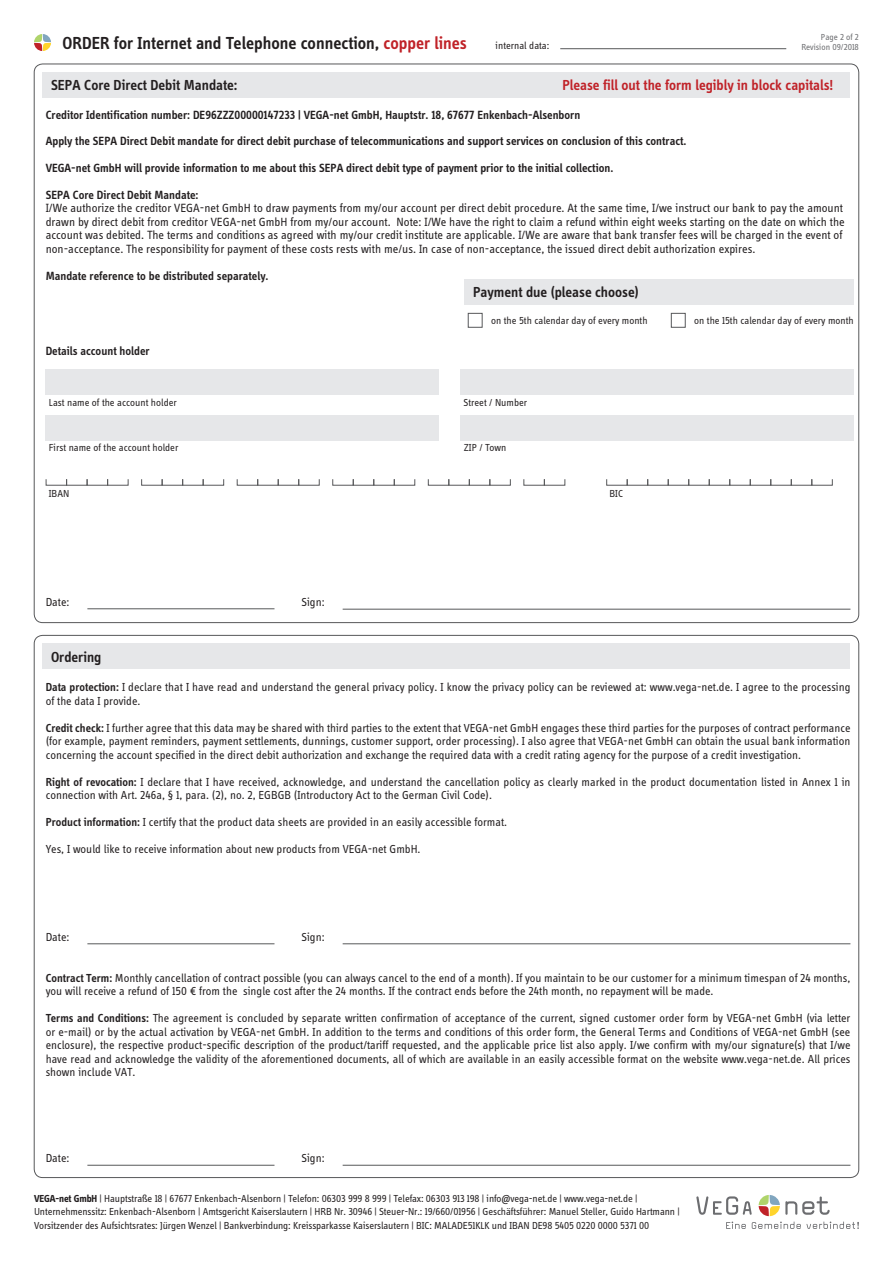
<style>
.page{position:relative;width:893px;height:1263px;background:#fff}
.page>*{position:absolute;margin:0;border:0;box-sizing:border-box;transform-origin:0 0}
.t1{font:600 18px "Info Disp";color:#231f20}
.t2{font:600 15px "Info Disp";color:#231f20}
.t3{font:600 15px "Info Disp";color:#c02228}
.t4{font:12.3px/13.5px "Info Disp";color:#231f20}
.t5{font:600 12.3px/25.3px "Info Disp";color:#231f20}
.t6{font:12px/13.5px "Info Disp";color:#231f20}
.t7{font:10.5px/13.5px "Info Disp";letter-spacing:-.01em;color:#231f20}
.t8{font:9px/9.8px "Info Disp";color:#6c6d70;text-align:right}
.s1{color:#c02228}
.s2{font-weight:600}
.s3{font-weight:700}
</style>
<div class="page">
<div style="left:43px;top:72px;width:807px;height:26px;background:#e6e7e9"></div>
<svg style="left:696px;top:1195px;width:163px;height:34px"></svg>
<svg style="left:34px;top:34px;width:17px;height:17px"></svg>
<div style="left:43px;top:644px;width:807px;height:25px;background:#e6e7e9"></div>
<hr style="left:87px;top:943px;width:187px;height:1px;background:#57585a">
<hr style="left:343px;top:943px;width:507px;height:1px;background:#57585a">
<hr style="left:87px;top:1165px;width:187px;height:1px;background:#57585a">
<hr style="left:343px;top:1165px;width:507px;height:1px;background:#57585a">
<div style="left:46px;top:370px;width:393px;height:25px;background:#e6e7e9"></div>
<div style="left:46px;top:415px;width:393px;height:26px;background:#e6e7e9"></div>
<div style="left:460px;top:370px;width:394px;height:25px;background:#e6e7e9"></div>
<div style="left:461px;top:415px;width:393px;height:26px;background:#e6e7e9"></div>
<svg style="left:45px;top:479px;width:84px;height:7px"></svg>
<svg style="left:523px;top:479px;width:43px;height:7px"></svg>
<svg style="left:141px;top:479px;width:83px;height:7px"></svg>
<svg style="left:236px;top:479px;width:84px;height:7px"></svg>
<svg style="left:332px;top:479px;width:84px;height:7px"></svg>
<svg style="left:428px;top:479px;width:83px;height:7px"></svg>
<svg style="left:606px;top:479px;width:227px;height:7px"></svg>
<div style="left:465px;top:279px;width:389px;height:26px;background:#e6e7e9"></div>
<div style="left:468px;top:313px;width:15px;height:15px;background:#fff;border:1px solid #57585a"></div>
<div style="left:671px;top:313px;width:15px;height:15px;background:#fff;border:1px solid #57585a"></div>
<hr style="left:87px;top:608px;width:187px;height:1px;background:#57585a">
<hr style="left:343px;top:609px;width:507px;height:1px;background:#57585a">
<hr style="left:560px;top:48px;width:226px;height:1px;background:#57585a">
<h1 class="t1" style="left:63px;top:33px;width:406px">ORDER for Internet and Telephone connection, <span class="s1">copper lines</span></h1>
<p class="t2" style="left:51px;top:77px;width:188px">SEPA Core Direct Debit Mandate:</p>
<p class="t7" style="left:496px;top:39px;width:55px">internal data:</p>
<p class="t8" style="left:801px;top:33px;width:59px">Page 2 of 2<br>Revision 09/2018</p>
<p class="t3" style="left:562px;top:77px;width:273px">Please fill out the form legibly in block capitals!</p>
<p class="t5" style="left:46px;top:102px;width:642px">Creditor Identification number: DE96ZZZ00000147233 | VEGA-net GmbH, Hauptstr. 18, 67677 Enkenbach-Alsenborn<br>Apply the SEPA Direct Debit mandate for direct debit purchase of telecommunications and support services on conclusion of this contract.</p>
<p class="t5" style="left:46px;top:154px;width:569px;line-height:27px">VEGA-net GmbH will provide information to me about this SEPA direct debit type of payment prior to the initial collection.<br>SEPA Core Direct Debit Mandate:</p>
<p class="t4" style="left:46px;top:201px;width:801px">I/We authorize the creditor VEGA-net GmbH to draw payments from my/our account per direct debit procedure. At the same time, I/we instruct our bank to pay the amount drawn by direct debit from creditor VEGA-net GmbH from my/our account. Note: I/We have the right to claim a refund within eight weeks starting on the date on which the account was debited. The terms and conditions as agreed with my/our credit institute are applicable. I/We are aware that bank transfer fees will be charged in the event of non-acceptance. The responsibility for payment of these costs rests with me/us. In case of non-acceptance, the issued direct debit authorization expires.</p>
<p class="t5" style="left:46px;top:263px;width:224px">Mandate reference to be distributed separately.</p>
<p class="t5" style="left:46px;top:338px;width:106px">Details account holder</p>
<p class="t7" style="left:49px;top:395px;width:129px">Last name of the account holder</p>
<p class="t7" style="left:49px;top:441px;width:131px">First name of the account holder</p>
<p class="t2" style="left:473px;top:284px;width:167px">Payment due (please choose)</p>
<p class="t7" style="left:491px;top:314px;width:158px">on the 5th calendar day of every month</p>
<p class="t7" style="left:694px;top:314px;width:161px">on the 15th calendar day of every month</p>
<p class="t7" style="left:463px;top:395px;width:65px">Street / Number</p>
<p class="t7" style="left:464px;top:441px;width:44px">ZIP / Town</p>
<p class="t7" style="left:49px;top:486px;width:22px">IBAN</p>
<p class="t7" style="left:609px;top:486px;width:15px">BIC</p>
<p class="t6" style="left:46px;top:595px;width:25px">Date:</p>
<p class="t6" style="left:301px;top:595px;width:25px">Sign:</p>
<p class="t2" style="left:51px;top:648px;width:52px">Ordering</p>
<p class="t6" style="left:46px;top:680px;width:806px"><span class="s2">Data protection:</span> I declare that I have read and understand the general privacy policy. I know the privacy policy can be reviewed at: www.vega-net.de. I agree to the processing of the data I provide.</p>
<p class="t6" style="left:46px;top:721px;width:806px;text-align:justify"><span class="s2">Credit check:</span> I further agree that this data may be shared with third parties to the extent that VEGA-net GmbH engages these third parties for the purposes of contract performance (for example, payment reminders, payment settlements, dunnings, customer support, order processing). I also agree that VEGA-net GmbH can obtain the usual bank information concerning the account specified in the direct debit authorization and exchange the required data with a credit rating agency for the purpose of a credit investigation.</p>
<p class="t6" style="left:46px;top:775px;width:806px"><span class="s2">Right of revocation:</span> I declare that I have received, acknowledge, and understand the cancellation policy as clearly marked in the product documentation listed in Annex 1 in connection with Art. 246a, § 1, para. (2), no. 2, EGBGB (Introductory Act to the German Civil Code).</p>
<p class="t6" style="left:46px;top:815px;width:463px"><span class="s2">Product information:</span> I certify that the product data sheets are provided in an easily accessible format.</p>
<p class="t6" style="left:46px;top:842px;width:376px">Yes, I would like to receive information about new products from VEGA-net GmbH.</p>
<p class="t6" style="left:46px;top:930px;width:25px">Date:</p>
<p class="t6" style="left:301px;top:930px;width:25px">Sign:</p>
<p class="t6" style="left:46px;top:971px;width:806px"><span class="s2">Contract Term:</span> Monthly cancellation of contract possible (you can always cancel to the end of a month). If you maintain to be our customer for a minimum timespan of 24 months, you will receive a refund of 150 € from the single cost after the 24 months. If the contract ends before the 24th month, no repayment will be made.</p>
<p class="t6" style="left:46px;top:1011px;width:806px;text-align:justify"><span class="s2">Terms and Conditions:</span> The agreement is concluded by separate written confirmation of acceptance of the current, signed customer order form by VEGA-net GmbH (via letter or e-mail) or by the actual activation by VEGA-net GmbH. In addition to the terms and conditions of this order form, the General Terms and Conditions of VEGA-net GmbH (see enclosure), the respective product-specific description of the product/tariff requested, and the applicable price list also apply. I/we confirm with my/our signature(s) that I/we have read and acknowledge the validity of the aforementioned documents, all of which are available in an easily accessible format on the website www.vega-net.de. All prices shown include VAT.</p>
<p class="t6" style="left:46px;top:1152px;width:25px">Date:</p>
<p class="t6" style="left:301px;top:1152px;width:25px">Sign:</p>
<p class="t7" style="left:34px;top:1192px;width:647px"><span class="s3">VEGA-net GmbH</span> | Hauptstraße 18 | 67677 Enkenbach-Alsenborn | Telefon: 06303 999 8 999 | Telefax: 06303 913 198 | info@vega-net.de | www.vega-net.de |<br>Unternehmenssitz: Enkenbach-Alsenborn | Amtsgericht Kaiserslautern | HRB Nr. 30946 | Steuer-Nr.: 19/660/01956 | Geschäftsführer: Manuel Steller, Guido Hartmann |<br>Vorsitzender des Aufsichtsrates: Jürgen Wenzel | Bankverbindung: Kreissparkasse Kaiserslautern | BIC: MALADE51KLK und IBAN DE98 5405 0220 0000 5371 00</p>
</div>
